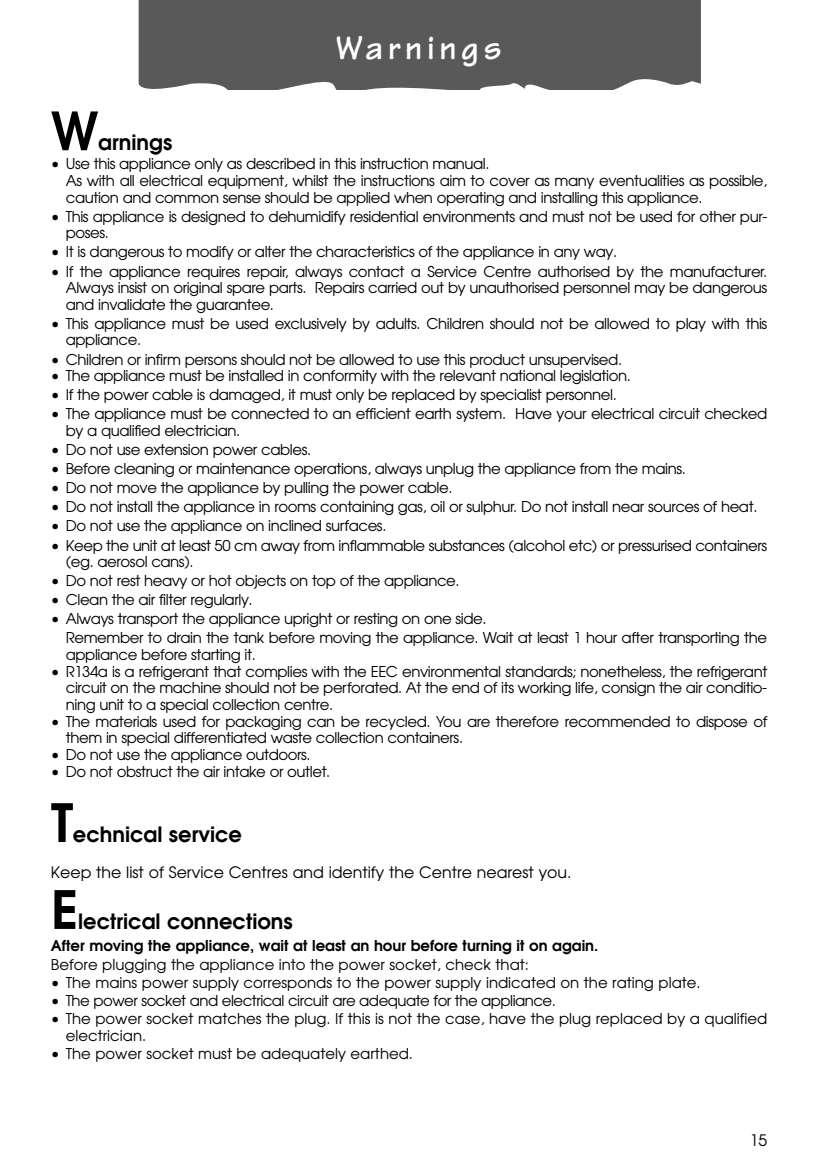
<style>
.page{position:relative;width:818px;height:1166px;background:#fff}
.page>*{position:absolute;margin:0;border:0;box-sizing:border-box;transform-origin:0 0}
.t1{font:600 52.5px "Avant Garde";color:#000}
.t2{font:700 35px "Tekton";letter-spacing:.125em;color:#fff}
.t3{font:600 21px "Avant Garde";color:#000}
.t4{font:15.75px "Avant Garde";color:#000}
.t5{font:14.88px/16.6px "Avant Garde";letter-spacing:-.03em;color:#000}
.t6{font:14.88px/16.6px "Avant Garde";color:#000}
.t7{font:600 14.88px "Avant Garde";color:#000}
</style>
<div class="page">
<div style="left:139px;top:0;width:561px;height:89px;background:#595959"></div>
<h2 class="t2" style="left:336px;top:36px;width:167px">Warnings</h2>
<h1 class="t1" style="left:51px;top:111px;width:49px">W</h1>
<h3 class="t3" style="left:98px;top:135px;width:75px">arnings</h3>
<p class="t5" style="left:66px;top:157px;width:702px;text-indent:-15px">• Use this appliance only as described in this instruction manual.<br>As with all electrical equipment, whilst the instructions aim to cover as many eventualities as possible, caution and common sense should be applied when operating and installing this appliance.</p>
<p class="t5" style="left:66px;top:209px;width:702px;text-indent:-15px">• This appliance is designed to dehumidify residential environments and must not be used for other pur&shy;poses.</p>
<p class="t5" style="left:51px;top:245px;width:567px">• It is dangerous to modify or alter the characteristics of the appliance in any way.</p>
<p class="t5" style="left:66px;top:264px;width:702px;text-align:justify;text-indent:-15px">• If the appliance requires repair, always contact a Service Centre authorised by the manufacturer.<br>Always insist on original spare parts. Repairs carried out by unauthorised personnel may be dangerous and invalidate the guarantee.</p>
<p class="t5" style="left:66px;top:316px;width:702px;text-indent:-15px">• This appliance must be used exclusively by adults. Children should not be allowed to play with this appliance.</p>
<p class="t5" style="left:51px;top:352px;width:572px">• Children or infirm persons should not be allowed to use this product unsupervised.</p>
<p class="t5" style="left:51px;top:369px;width:581px">• The appliance must be installed in conformity with the relevant national legislation.</p>
<p class="t5" style="left:51px;top:388px;width:567px">• If the power cable is damaged, it must only be replaced by specialist personnel.</p>
<p class="t5" style="left:66px;top:407px;width:702px;text-indent:-15px">• The appliance must be connected to an efficient earth system. Have your electrical circuit checked by a qualified electrician.</p>
<p class="t5" style="left:51px;top:443px;width:262px">• Do not use extension power cables.</p>
<p class="t5" style="left:51px;top:462px;width:636px">• Before cleaning or maintenance operations, always unplug the appliance from the mains.</p>
<p class="t5" style="left:51px;top:481px;width:403px">• Do not move the appliance by pulling the power cable.</p>
<p class="t5" style="left:51px;top:500px;width:707px">• Do not install the appliance in rooms containing gas, oil or sulphur. Do not install near sources of heat.</p>
<p class="t5" style="left:51px;top:519px;width:337px">• Do not use the appliance on inclined surfaces.</p>
<p class="t5" style="left:66px;top:538px;width:702px;text-indent:-15px">• Keep the unit at least 50 cm away from inflammable substances (alcohol etc) or pressurised containers (eg. aerosol cans).</p>
<p class="t5" style="left:51px;top:574px;width:410px">• Do not rest heavy or hot objects on top of the appliance.</p>
<p class="t5" style="left:51px;top:593px;width:203px">• Clean the air filter regularly.</p>
<p class="t5" style="left:66px;top:611px;width:702px;line-height:19.1px;text-indent:-15px">• Always transport the appliance upright or resting on one side.<br>Remember to drain the tank before moving the appliance. Wait at least 1 hour after transporting the</p>
<p class="t5" style="left:66px;top:647px;width:191px">appliance before starting it.</p>
<p class="t5" style="left:66px;top:664px;width:702px;text-align:justify;text-indent:-15px">• R134a is a refrigerant that complies with the EEC environmental standards; nonetheless, the refrigerant circuit on the machine should not be perforated. At the end of its working life, consign the air conditio&shy;ning unit to a special collection centre.</p>
<p class="t5" style="left:66px;top:714px;width:702px;text-indent:-15px">• The materials used for packaging can be recycled. You are therefore recommended to dispose of them in special differentiated waste collection containers.</p>
<p class="t5" style="left:51px;top:747px;width:261px">• Do not use the appliance outdoors.</p>
<p class="t5" style="left:51px;top:764px;width:281px">• Do not obstruct the air intake or outlet.</p>
<h1 class="t1" style="left:51px;top:803px;width:24px">T</h1>
<h3 class="t3" style="left:73px;top:826px;width:170px">echnical service</h3>
<p class="t4" style="left:51px;top:866px;width:522px">Keep the list of Service Centres and identify the Centre nearest you.</p>
<h1 class="t1" style="left:51px;top:890px;width:29px">E</h1>
<h3 class="t3" style="left:78px;top:913px;width:216px">lectrical connections</h3>
<p class="t7" style="left:51px;top:939px;width:549px">After moving the appliance, wait at least an hour before turning it on again.</p>
<p class="t6" style="left:51px;top:957px;width:479px">Before plugging the appliance into the power socket, check that:</p>
<p class="t6" style="left:51px;top:975px;width:651px">• The mains power supply corresponds to the power supply indicated on the rating plate.</p>
<p class="t5" style="left:51px;top:993px;width:506px">• The power socket and electrical circuit are adequate for the appliance.</p>
<p class="t6" style="left:66px;top:1011px;width:703px;text-indent:-15px">• The power socket matches the plug. If this is not the case, have the plug replaced by a qualified electrician.</p>
<p class="t6" style="left:51px;top:1046px;width:363px">• The power socket must be adequately earthed.</p>
<p class="t4" style="left:749px;top:1134px;width:19px">15</p>
</div>
